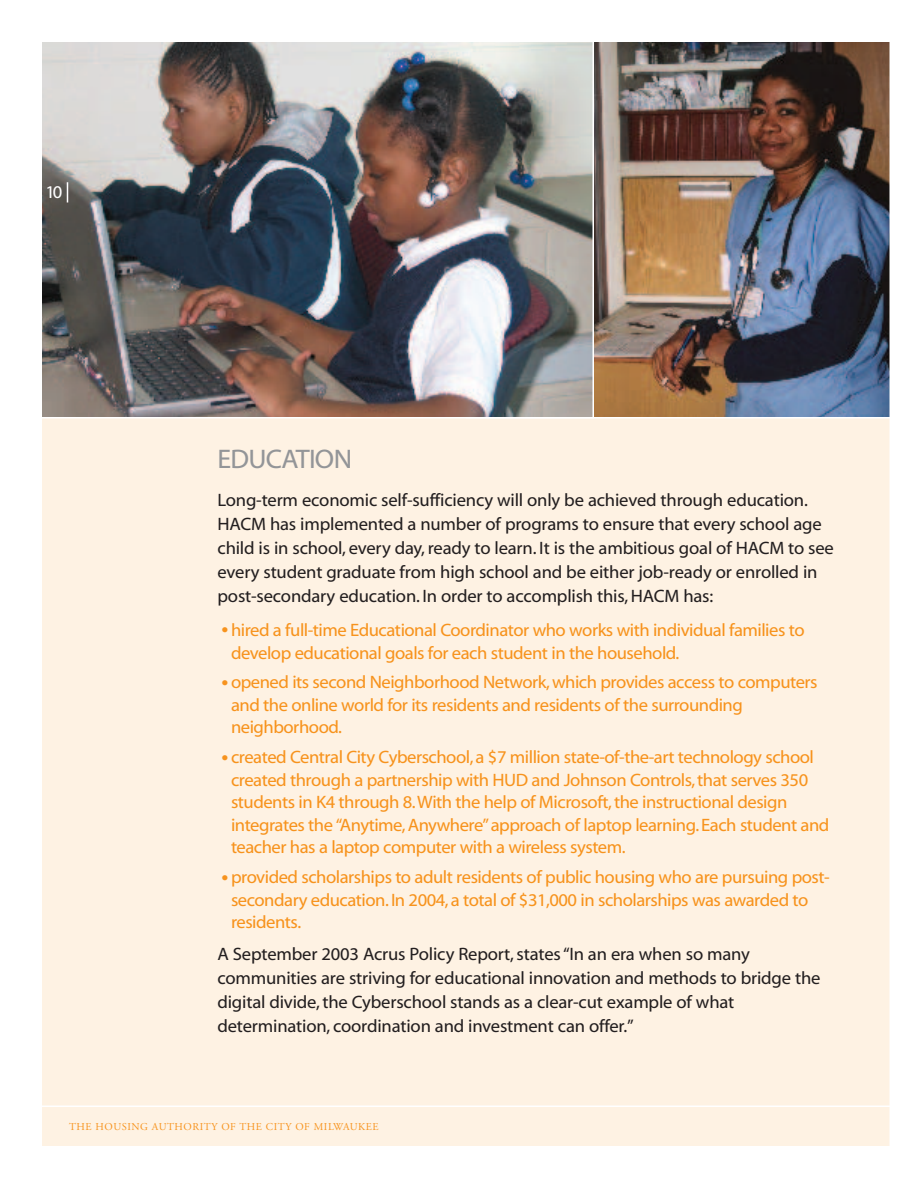
<style>
.page{position:relative;width:918px;height:1188px;background:#fff}
.page>*{position:absolute;margin:0;border:0;box-sizing:border-box;transform-origin:0 0}
.t1{font:27px "Myriad Web";letter-spacing:-.025em;color:#939598}
.t2{font:18px/22.5px "Myriad Web";letter-spacing:-.025em;color:#f7931d}
.t3{font:18px/24px "Myriad Web";letter-spacing:-.01em;color:#231f20}
.t4{font:18px "Myriad Web";color:#fff}
.t5{font:10.5px "Adobe Garamond";letter-spacing:.05em;color:#f7931d}
.s1{font-size:24px}
</style>
<div class="page">
<div style="left:41px;top:41px;width:849px;height:1106px;background:#fef2e3"></div>
<hr style="left:40px;top:1106px;width:851px;height:1px;background:#fff">
<img style="left:43px;top:44px;width:845px;height:372px">
<div style="left:466px;top:41px;width:425px;height:378px;border:2px solid #fff"></div>
<div style="left:40px;top:41px;width:554px;height:378px;border:2px solid #fff"></div>
<svg style="left:67px;top:182px;width:1px;height:20px"></svg>
<p class="t4" style="left:46px;top:182px;width:18px">10</p>
<h1 class="t1" style="left:218px;top:443px;width:136px">EDUCATION</h1>
<p class="t3" style="left:217px;top:487px;width:618px">Long-term economic self-sufficiency will only be achieved through education.<br>HACM has implemented a number of programs to ensure that every school age child is in school, every day, ready to learn. It is the ambitious goal of HACM to see every student graduate from high school and be either job-ready or enrolled in post-secondary education. In order to accomplish this, HACM has:</p>
<p class="t2" style="left:231px;top:619px;width:575px;text-indent:-10px"><span class="s1">•</span> hired a full-time Educational Coordinator who works with individual families to develop educational goals for each student in the household.</p>
<p class="t2" style="left:231px;top:671px;width:588px;text-indent:-10px"><span class="s1">•</span> opened its second Neighborhood Network, which provides access to computers and the online world for its residents and residents of the surrounding neighborhood.</p>
<p class="t2" style="left:231px;top:746px;width:600px;text-indent:-10px"><span class="s1">•</span> created Central City Cyberschool, a $7 million state-of-the-art technology school created through a partnership with HUD and Johnson Controls, that serves 350 students in K4 through 8.With the help of Microsoft, the instructional design integrates the “Anytime, Anywhere”approach of laptop learning. Each student and teacher has a laptop computer with a wireless system.</p>
<p class="t2" style="left:231px;top:866px;width:600px;text-indent:-10px"><span class="s1">•</span> provided scholarships to adult residents of public housing who are pursuing post&shy;secondary education. In 2004, a total of $31,000 in scholarships was awarded to residents.</p>
<p class="t3" style="left:218px;top:942px;width:605px">A September 2003 Acrus Policy Report, states “In an era when so many communities are striving for educational innovation and methods to bridge the digital divide, the Cyberschool stands as a clear-cut example of what determination, coordination and investment can offer.”</p>
<p class="t5" style="left:69px;top:1122px;width:311px">THE HOUSING AUTHORITY OF THE CITY OF MILWAUKEE</p>
</div>
